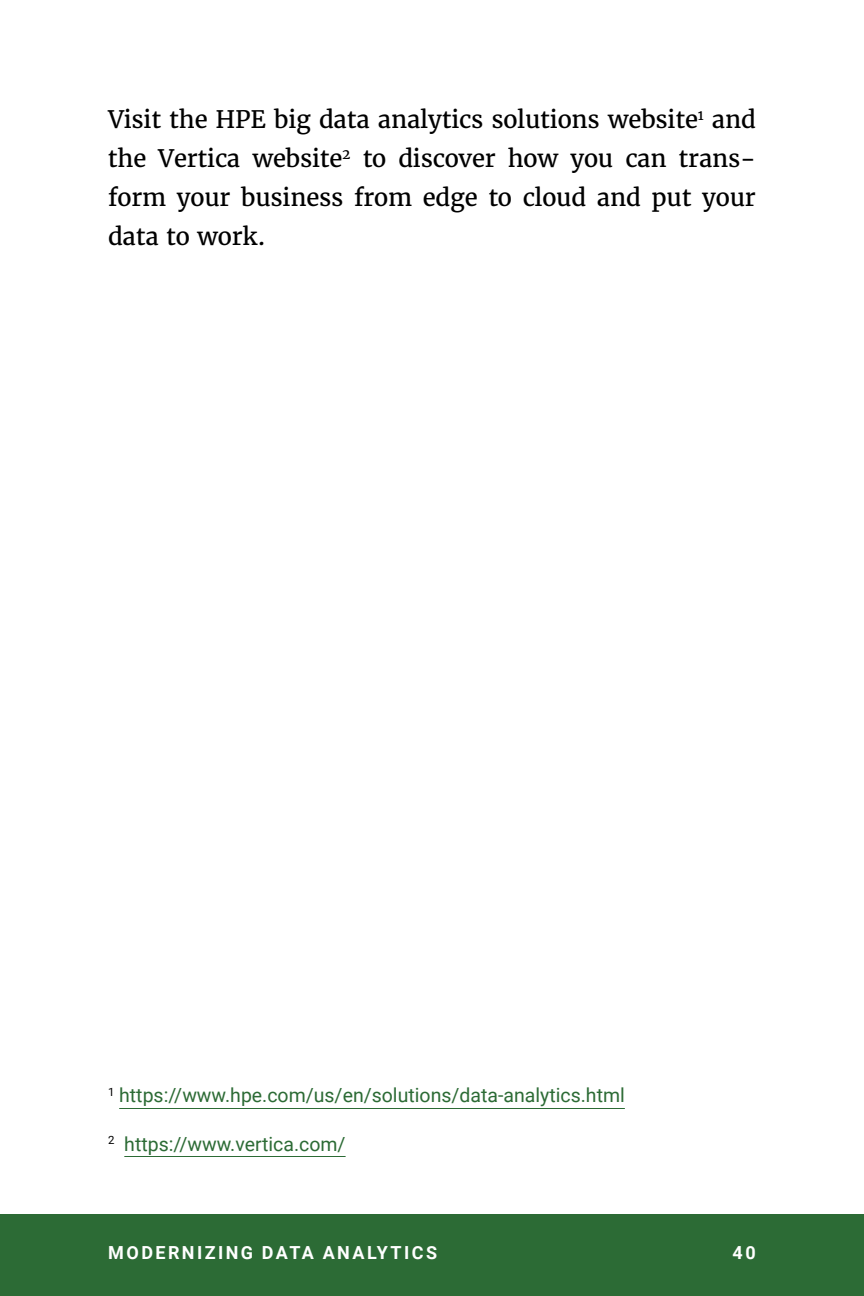
<style>
.page{position:relative;width:864px;height:1296px;background:#fff}
.page>*{position:absolute;margin:0;border:0;box-sizing:border-box;transform-origin:0 0}
.t1{font:24px/39px "Merriweather";letter-spacing:-.01em;color:#000;text-align:justify}
.t2{font:19.5px "Roboto";color:#2c6b35}
.t3{font:700 18px "Roboto";letter-spacing:.135em;color:#fff}
</style>
<div class="page">
<div style="left:0;top:1215px;width:864px;height:81px;background:#2c6b35"></div>
<hr style="left:119px;top:1108px;width:506px;height:1px;background:#2c6b35">
<hr style="left:124px;top:1156px;width:222px;height:1px;background:#2c6b35">
<p class="t1" style="left:108px;top:100px;width:650px">Visit the HPE big data analytics solutions website<sup>1</sup> and the Vertica website<sup>2</sup> to discover how you can trans&shy;form your business from edge to cloud and put your data to work.</p>
<p class="t2" style="left:108px;top:1087px;width:518px"><sup>1</sup> https://www.hpe.com/us/en/solutions/data-analytics.html</p>
<p class="t2" style="left:108px;top:1135px;width:239px"><sup>2</sup> https://www.vertica.com/</p>
<p class="t3" style="left:108px;top:1245px;width:330px">MODERNIZING DATA ANALYTICS</p>
<p class="t3" style="left:733px;top:1245px;width:25px">40</p>
</div>
